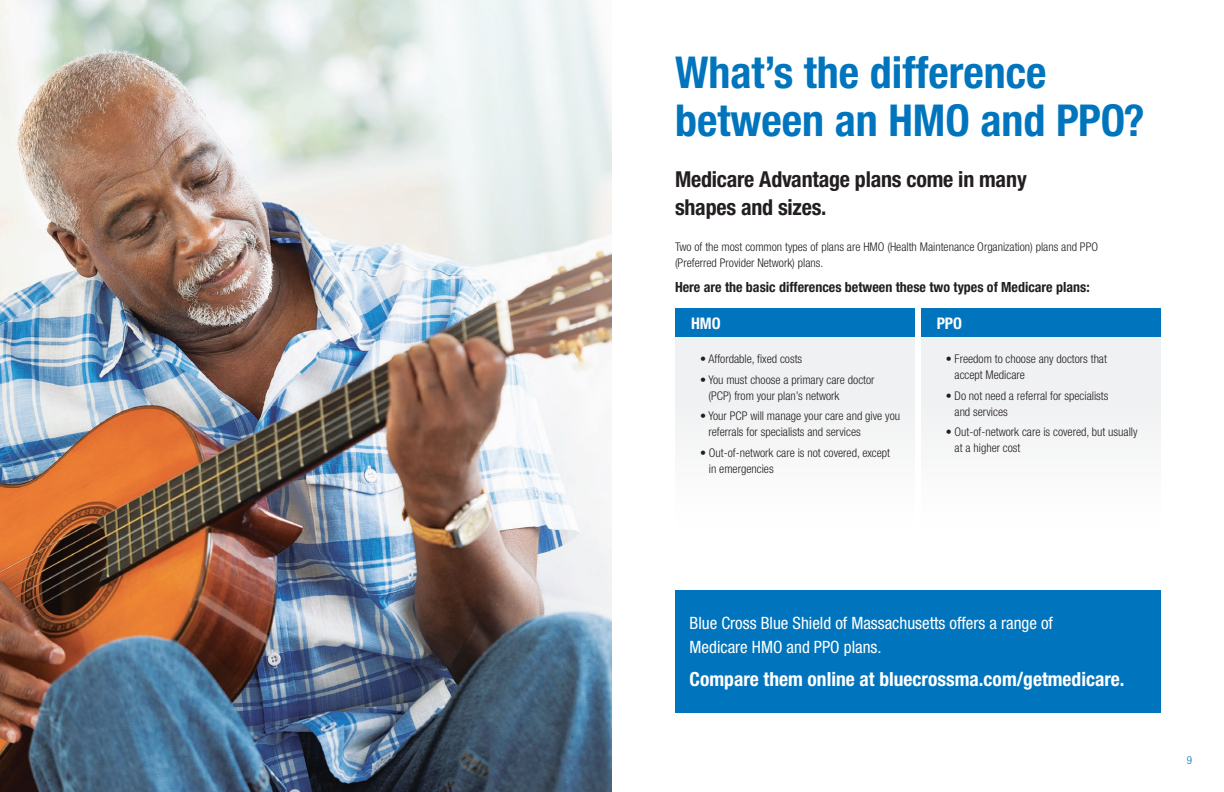
<style>
.page{position:relative;width:1224px;height:792px;background:#fff}
.page>*{position:absolute;margin:0;border:0;box-sizing:border-box;transform-origin:0 0}
.t1{font:700 condensed 44px/48px "Helvetica Neue";color:#0075bd}
.t2{font:700 condensed 22px/28px "Helvetica Neue";letter-spacing:-.01em;color:#231f20}
.t3{font:700 condensed 19.5px "Helvetica Neue";color:#fff}
.t4{font:condensed 17px/24px "Helvetica Neue";color:#fff}
.t5{font:700 condensed 16px "Helvetica Neue";color:#fff}
.t6{font:700 condensed 14px "Helvetica Neue";color:#231f20}
.t7{font:300 condensed 12px/16px "Helvetica Neue";color:#231f20}
.t8{font:300 condensed 11px "Helvetica Neue";color:#0075bd}
</style>
<div class="page">
<img style="left:0;top:0;width:612px;height:792px">
<div style="left:675px;top:308px;width:240px;height:218px;background:#f0f1f2"></div>
<div style="left:921px;top:308px;width:240px;height:218px;background:#f0f1f2"></div>
<div style="left:675px;top:308px;width:240px;height:29px;background:#0075bd"></div>
<div style="left:921px;top:308px;width:240px;height:29px;background:#0075bd"></div>
<div style="left:675px;top:591px;width:486px;height:122px;background:#0075bd"></div>
<h1 class="t1" style="left:675px;top:48px;width:471px">What’s the difference between an HMO and PPO?</h1>
<h2 class="t2" style="left:675px;top:165px;width:353px">Medicare Advantage plans come in many shapes and sizes.</h2>
<p class="t7" style="left:675px;top:238px;width:425px">Two of the most common types of plans are HMO (Health Maintenance Organization) plans and PPO (Preferred Provider Network) plans.</p>
<p class="t6" style="left:675px;top:278px;width:416px">Here are the basic differences between these two types of Medicare plans:</p>
<h3 class="t5" style="left:691px;top:314px;width:31px">HMO</h3>
<p class="t7" style="left:700px;top:351px;width:104px">• Affordable, fixed costs</p>
<p class="t7" style="left:708px;top:371px;width:168px;text-indent:-8px">• You must choose a primary care doctor (PCP) from your plan’s network</p>
<p class="t7" style="left:708px;top:408px;width:193px;text-indent:-8px">• Your PCP will manage your care and give you referrals for specialists and services</p>
<p class="t7" style="left:709px;top:444px;width:183px;text-indent:-9px">• Out-of-network care is not covered, except in emergencies</p>
<h3 class="t5" style="left:937px;top:314px;width:27px">PPO</h3>
<p class="t7" style="left:955px;top:351px;width:154px;text-indent:-9px">• Freedom to choose any doctors that accept Medicare</p>
<p class="t7" style="left:955px;top:387px;width:155px;text-indent:-9px">• Do not need a referral for specialists and services</p>
<p class="t7" style="left:955px;top:424px;width:185px;text-indent:-9px">• Out-of-network care is covered, but usually at a higher cost</p>
<h3 class="t4" style="left:690px;top:611px;width:365px">Blue Cross Blue Shield of Massachusetts offers a range of<br>Medicare HMO and PPO plans.</h3>
<h3 class="t3" style="left:690px;top:667px;width:437px">Compare them online at bluecrossma.com/getmedicare.</h3>
<p class="t8" style="left:1187px;top:754px;width:7px">9</p>
</div>
